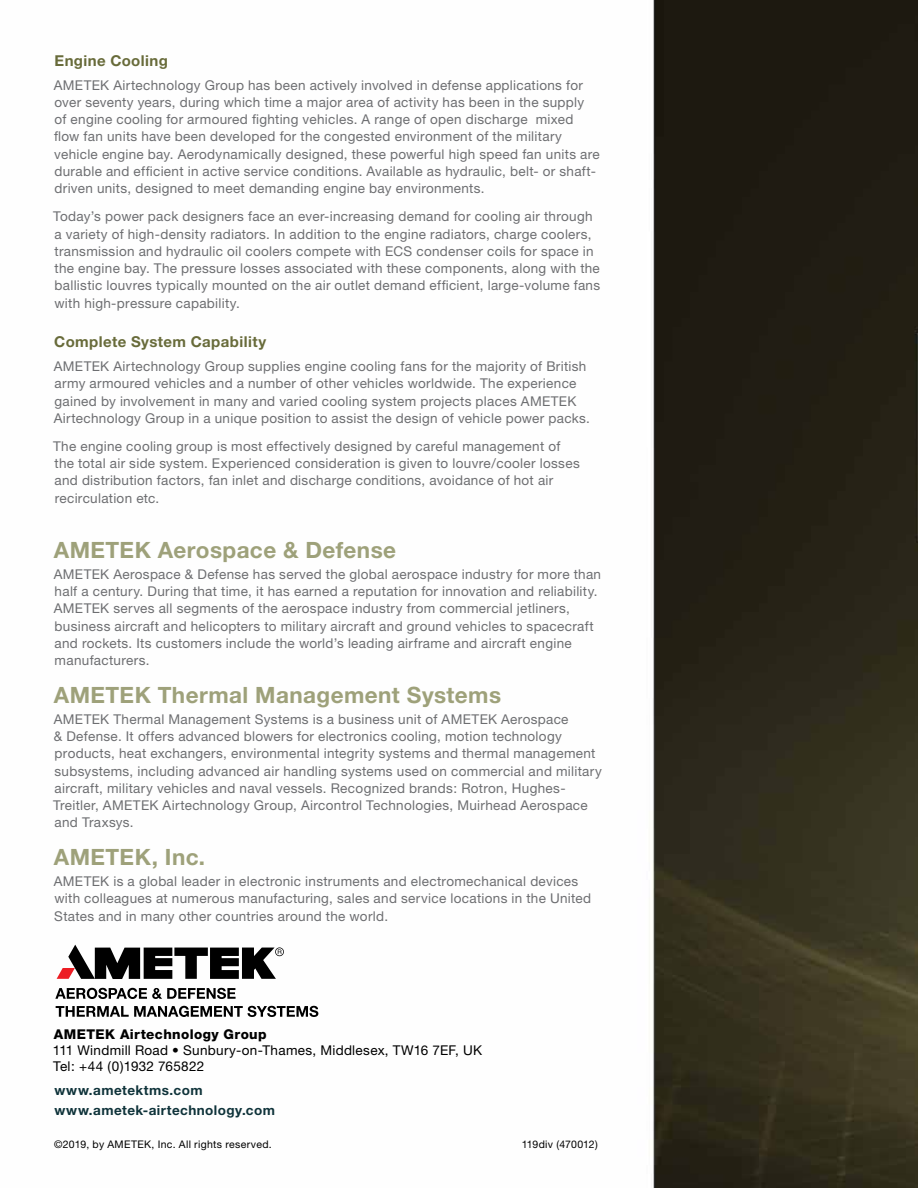
<style>
.page{position:relative;width:918px;height:1188px;background:#fff}
.page>*{position:absolute;margin:0;border:0;box-sizing:border-box;transform-origin:0 0}
.t1{font:700 22.5px "Helvetica Neue";letter-spacing:.02em;color:#9ea17a}
.t2{font:700 15px "Helvetica Neue";letter-spacing:.025em;color:#686b3a}
.t3{font:13.5px/17.2px "Helvetica Neue";letter-spacing:.025em;color:#6d6e71}
.t4{font:13.5px/16.2px "Helvetica Neue";letter-spacing:.02em;color:#000}
.t5{font:700 13.5px/20px "Helvetica Neue";letter-spacing:.03em;color:#0f333a}
.t6{font:800 13.5px "Helvetica Neue";letter-spacing:.03em;color:#000}
.t7{font:10.5px "Helvetica Neue";letter-spacing:.03em;color:#000}
.t8{font:10.5px "Helvetica Neue";letter-spacing:.005em;color:#000}
</style>
<div class="page">
<img style="left:55px;top:0;width:863px;height:1188px">
<svg style="left:55px;top:988px;width:181px;height:11px"></svg>
<svg style="left:56px;top:1006px;width:262px;height:11px"></svg>
<svg style="left:57px;top:945px;width:227px;height:34px"></svg>
<p class="t2" style="left:54px;top:51px;width:115px">Engine Cooling</p>
<p class="t3" style="left:54px;top:76px;width:548px">AMETEK Airtechnology Group has been actively involved in defense applications for over seventy years, during which time a major area of activity has been in the supply<br>of engine cooling for armoured fighting vehicles. A range of open discharge mixed flow fan units have been developed for the congested environment of the military vehicle engine bay. Aerodynamically designed, these powerful high speed fan units are durable and efficient in active service conditions. Available as hydraulic, belt- or shaft&shy;driven units, designed to meet demanding engine bay environments.</p>
<p class="t3" style="left:53px;top:208px;width:549px">Today’s power pack designers face an ever-increasing demand for cooling air through a variety of high-density radiators. In addition to the engine radiators, charge coolers, transmission and hydraulic oil coolers compete with ECS condenser coils for space in the engine bay. The pressure losses associated with these components, along with the ballistic louvres typically mounted on the air outlet demand efficient, large-volume fans with high-pressure capability.</p>
<p class="t2" style="left:54px;top:333px;width:214px">Complete System Capability</p>
<p class="t3" style="left:54px;top:358px;width:538px">AMETEK Airtechnology Group supplies engine cooling fans for the majority of British army armoured vehicles and a number of other vehicles worldwide. The experience gained by involvement in many and varied cooling system projects places AMETEK Airtechnology Group in a unique position to assist the design of vehicle power packs.</p>
<p class="t3" style="left:53px;top:437px;width:528px">The engine cooling group is most effectively designed by careful management of the total air side system. Experienced consideration is given to louvre/cooler losses and distribution factors, fan inlet and discharge conditions, avoidance of hot air recirculation etc.</p>
<h1 class="t1" style="left:54px;top:536px;width:344px">AMETEK Aerospace &amp; Defense</h1>
<p class="t3" style="left:54px;top:565px;width:549px">AMETEK Aerospace &amp; Defense has served the global aerospace industry for more than half a century. During that time, it has earned a reputation for innovation and reliability.<br>AMETEK serves all segments of the aerospace industry from commercial jetliners, business aircraft and helicopters to military aircraft and ground vehicles to spacecraft and rockets. Its customers include the world’s leading airframe and aircraft engine manufacturers.</p>
<h1 class="t1" style="left:54px;top:681px;width:449px">AMETEK Thermal Management Systems</h1>
<p class="t3" style="left:53px;top:710px;width:550px">AMETEK Thermal Management Systems is a business unit of AMETEK Aerospace<br>&amp; Defense. It offers advanced blowers for electronics cooling, motion technology products, heat exchangers, environmental integrity systems and thermal management subsystems, including advanced air handling systems used on commercial and military aircraft, military vehicles and naval vessels. Recognized brands: Rotron, Hughes-Treitler, AMETEK Airtechnology Group, Aircontrol Technologies, Muirhead Aerospace and Traxsys.</p>
<h1 class="t1" style="left:54px;top:843px;width:153px">AMETEK, Inc.</h1>
<p class="t3" style="left:54px;top:873px;width:539px">AMETEK is a global leader in electronic instruments and electromechanical devices with colleagues at numerous manufacturing, sales and service locations in the United<br>States and in many other countries around the world.</p>
<p class="t6" style="left:54px;top:1026px;width:214px">AMETEK Airtechnology Group</p>
<p class="t4" style="left:53px;top:1042px;width:431px">111 Windmill Road • Sunbury-on-Thames, Middlesex, TW16 7EF, UK<br>Tel: +44 (0)1932 765822</p>
<p class="t5" style="left:55px;top:1080px;width:222px">www.ametektms.com www.ametek-airtechnology.com</p>
<p class="t7" style="left:54px;top:1138px;width:219px">©2019, by AMETEK, Inc. All rights reserved.</p>
<p class="t8" style="left:522px;top:1138px;width:78px">119div (470012)</p>
</div>
